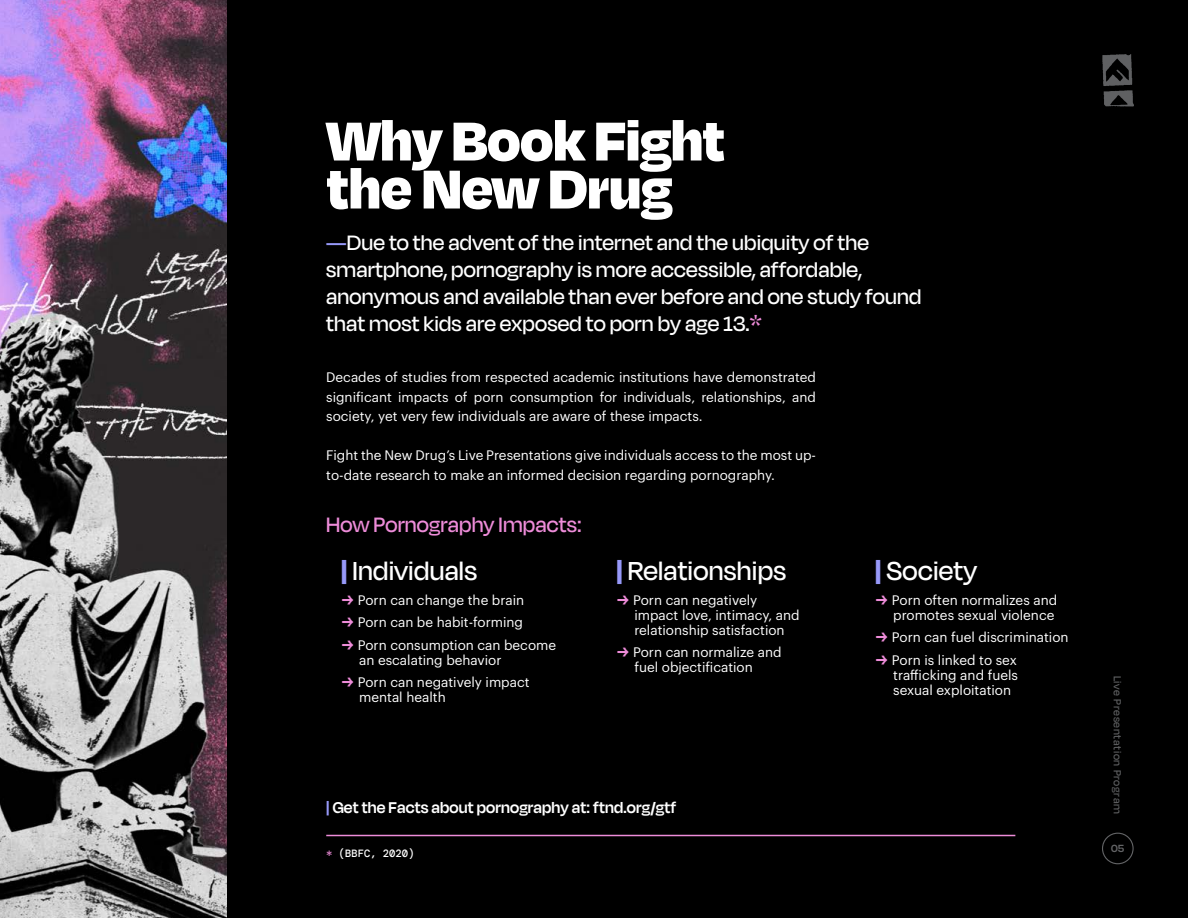
<style>
.page{position:relative;width:1188px;height:918px;background:#000}
.page>*{position:absolute;margin:0;border:0;box-sizing:border-box;transform-origin:0 0}
.t1{font:900 63px "Degular";letter-spacing:-.02em;color:#fff}
.t2{font:500 30px "Degular Display";letter-spacing:.01em;color:#fff}
.t3{font:500 24px/27px "Degular Display";letter-spacing:.01em;color:#fff}
.t4{font:500 24px "Degular Display";letter-spacing:.01em;color:#ee8cd9}
.t5{font:600 18px "Degular Display";letter-spacing:.01em;color:#fff}
.t6{font:13.5px/19.5px "Graphik";color:#fff;text-align:justify}
.t7{font:500 12px "Degular Display";letter-spacing:.06em;color:#5f6062}
.t8{font:600 12px "Degular Display";color:#636466}
.t9{font:500 10.5px "DM Mono";color:#fff}
.s1{color:#9799f9}
.s2{color:#ee8cd9}
.s3{font-weight:700;color:#9799f9}
.s4{font-family:"Sharp Grotesk Medium 24";color:#ee8cd9}
</style>
<div class="page">
<div style="left:1102px;top:833px;width:32px;height:31px;border:1px solid #636466;border-radius:50%"></div>
<svg style="left:1102px;top:54px;width:32px;height:53px"></svg>
<img style="left:0;top:0;width:226px;height:918px">
<hr style="left:326px;top:835px;width:689px;height:1px;background:#ee8cd9">
<p class="t1" style="left:326px;top:99px;width:401px">Why Book Fight</p>
<p class="t1" style="left:326px;top:147px;width:348px">the New Drug</p>
<p class="t3" style="left:326px;top:228px;width:597px"><span class="s1">—</span>Due to the advent of the internet and the ubiquity of the smartphone, pornography is more accessible, affordable, anonymous and available than ever before and one study found that most kids are exposed to porn by age 13.<span class="s2">*</span></p>
<p class="t6" style="left:326px;top:367px;width:491px">Decades of studies from respected academic institutions have demonstrated significant impacts of porn consumption for individuals, relationships, and society, yet very few individuals are aware of these impacts.</p>
<p class="t6" style="left:326px;top:445px;width:491px">Fight the New Drug’s Live Presentations give individuals access to the most up&shy;to-date research to make an informed decision regarding pornography.</p>
<p class="t4" style="left:326px;top:511px;width:257px">How Pornography Impacts:</p>
<p class="t2" style="left:341px;top:553px;width:137px"><span class="s3">|</span> Individuals</p>
<p class="t2" style="left:617px;top:553px;width:171px"><span class="s3">|</span> Relationships</p>
<p class="t2" style="left:875px;top:553px;width:103px"><span class="s3">|</span> Society</p>
<p class="t6" style="left:341px;top:589px;width:184px"><span class="s4">→</span> Porn can change the brain</p>
<p class="t6" style="left:341px;top:611px;width:183px"><span class="s4">→</span> Porn can be habit-forming</p>
<p class="t6" style="left:341px;top:634px;width:216px"><span class="s4">→</span> Porn consumption can become</p>
<p class="t6" style="left:359px;top:649px;width:144px">an escalating behavior</p>
<p class="t6" style="left:341px;top:671px;width:190px"><span class="s4">→</span> Porn can negatively impact</p>
<p class="t6" style="left:359px;top:686px;width:88px">mental health</p>
<p class="t6" style="left:617px;top:589px;width:142px"><span class="s4">→</span> Porn can negatively</p>
<p class="t6" style="left:634px;top:604px;width:167px">impact love, intimacy, and</p>
<p class="t6" style="left:634px;top:619px;width:152px">relationship satisfaction</p>
<p class="t6" style="left:617px;top:641px;width:167px"><span class="s4">→</span> Porn can normalize and</p>
<p class="t6" style="left:634px;top:656px;width:120px">fuel objectification</p>
<p class="t5" style="left:326px;top:797px;width:352px"><span class="s1">|</span> Get the Facts about pornography at: ftnd.org/gtf</p>
<p class="t9" style="left:326px;top:847px;width:90px"><span class="s2">*</span> (BBFC, 2020)</p>
<p class="t6" style="left:875px;top:589px;width:183px"><span class="s4">→</span> Porn often normalizes and</p>
<p class="t6" style="left:893px;top:604px;width:163px">promotes sexual violence</p>
<p class="t6" style="left:875px;top:626px;width:195px"><span class="s4">→</span> Porn can fuel discrimination</p>
<p class="t6" style="left:875px;top:649px;width:143px"><span class="s4">→</span> Porn is linked to sex</p>
<p class="t6" style="left:893px;top:664px;width:126px">trafficking and fuels</p>
<p class="t6" style="left:893px;top:679px;width:120px">sexual exploitation</p>
<p class="t7" style="left:1124px;top:676px;width:139px;rotate:90deg">Live Presentation Program</p>
<p class="t8" style="left:1111px;top:842px;width:15px">05</p>
</div>
